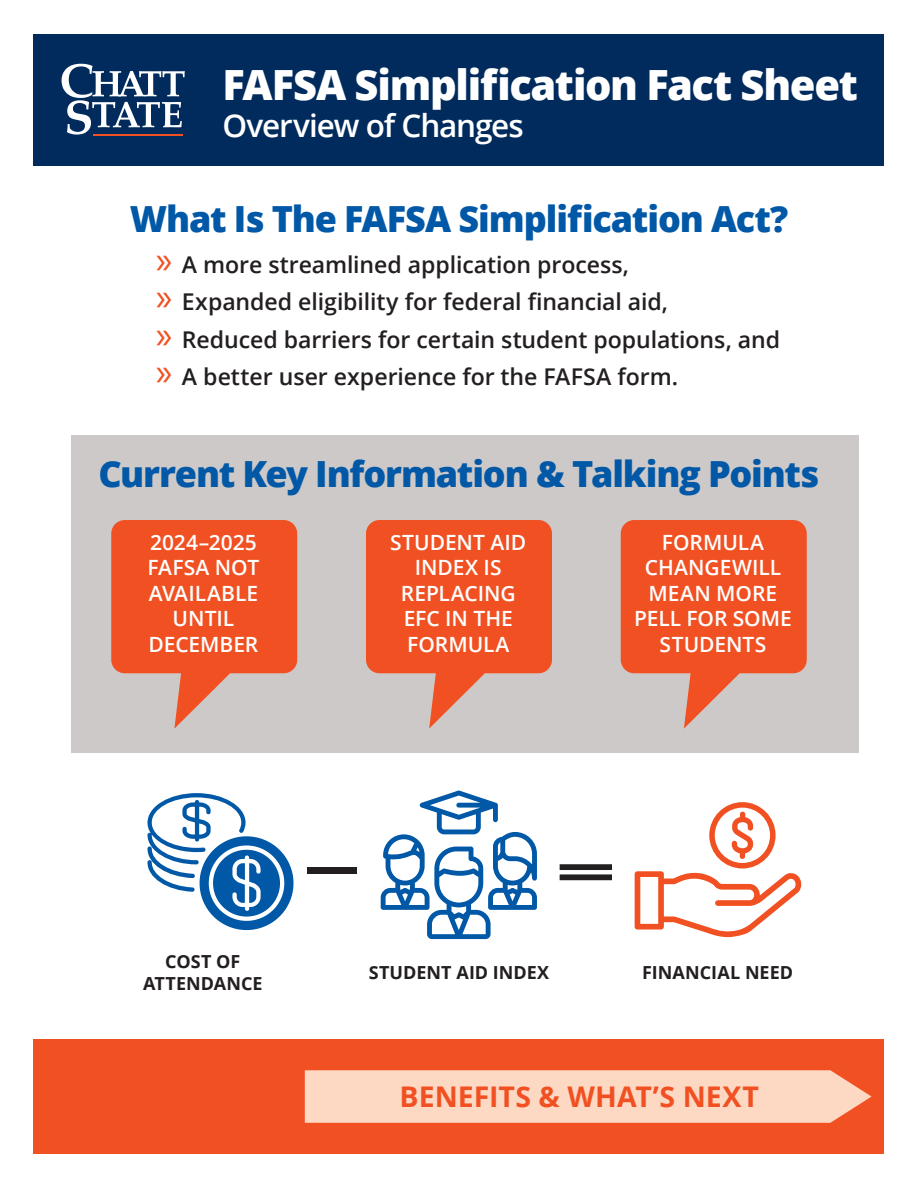
<style>
.page{position:relative;width:918px;height:1188px;background:#fff}
.page>*{position:absolute;margin:0;border:0;box-sizing:border-box;transform-origin:0 0}
.t1{font:700 54px "Open Sans";color:#231f20}
.t2{font:700 54px "Open Sans";color:#231f20;scale:2 1}
.t3{font:800 41.7px "Open Sans";letter-spacing:-.03em;color:#fff}
.t4{font:800 36px "Open Sans";letter-spacing:-.03em;color:#0158a6}
.t5{font:600 31.5px "Open Sans";letter-spacing:-.035em;color:#fff}
.t6{font:700 28.5px "Open Sans";color:#f15122}
.t7{font:600 23.1px "Open Sans";letter-spacing:-.005em;color:#231f20}
.t8{font:600 21px/25.5px "Open Sans";letter-spacing:-.005em;color:#fff;text-align:center}
.t9{font:700 18px/21.6px "Open Sans";color:#231f20;text-align:center}
.s1{font-family:"Myriad Pro";font-weight:400;font-size:39.6px;color:#f15122}
</style>
<div class="page">
<div style="left:71px;top:435px;width:787px;height:317px;background:#cdc9c8"></div>
<div style="left:34px;top:34px;width:850px;height:132px;background:#002b5c"></div>
<div style="left:34px;top:1040px;width:850px;height:114px;background:#f15122"></div>
<svg style="left:62px;top:64px;width:123px;height:71px"></svg>
<hr style="left:93px;top:134px;width:89px;height:2px;background:#f15122">
<svg style="left:366px;top:520px;width:186px;height:209px"></svg>
<svg style="left:111px;top:520px;width:186px;height:209px"></svg>
<svg style="left:621px;top:520px;width:186px;height:209px"></svg>
<svg style="left:147px;top:793px;width:147px;height:137px"></svg>
<svg style="left:381px;top:791px;width:156px;height:148px"></svg>
<svg style="left:635px;top:802px;width:167px;height:135px"></svg>
<div style="left:305px;top:1070px;width:567px;height:53px;background:#fdd9c4"></div>
<p class="t3" style="left:222px;top:53px;width:637px">FAFSA Simplification Fact Sheet</p>
<p class="t5" style="left:222px;top:104px;width:303px">Overview of Changes</p>
<p class="t4" style="left:130px;top:191px;width:660px">What Is The FAFSA Simplification Act?</p>
<p class="t7" style="left:156px;top:249px;width:475px"><span class="s1">»</span> A more streamlined application process,</p>
<p class="t7" style="left:156px;top:286px;width:514px"><span class="s1">»</span> Expanded eligibility for federal financial aid,</p>
<p class="t7" style="left:156px;top:323px;width:626px"><span class="s1">»</span> Reduced barriers for certain student populations, and</p>
<p class="t7" style="left:156px;top:360px;width:524px"><span class="s1">»</span> A better user experience for the FAFSA form.</p>
<p class="t4" style="left:99px;top:446px;width:722px">Current Key Information &amp; Talking Points</p>
<p class="t8" style="left:390px;top:529px;width:138px">STUDENT AID</p>
<p class="t8" style="left:401px;top:554px;width:116px">INDEX IS<br>REPLACING<br>EFC IN THE<br>FORMULA</p>
<p class="t8" style="left:148px;top:529px;width:113px">2024–2025<br>FAFSA NOT<br>AVAILABLE<br>UNTIL<br>DECEMBER</p>
<p class="t8" style="left:662px;top:529px;width:104px">FORMULA</p>
<p class="t8" style="left:645px;top:554px;width:138px;text-align:left">CHANGEWILL<br>MEAN MORE</p>
<p class="t8" style="left:634px;top:605px;width:159px">PELL FOR SOME</p>
<p class="t8" style="left:660px;top:631px;width:108px">STUDENTS</p>
<p class="t1" style="left:305px;top:828px;width:55px">—</p>
<p class="t2" style="left:555px;top:834px;width:32px">=</p>
<p class="t9" style="left:143px;top:951px;width:121px">COST OF<br>ATTENDANCE</p>
<p class="t9" style="left:369px;top:962px;width:182px">STUDENT AID INDEX</p>
<p class="t9" style="left:642px;top:962px;width:153px">FINANCIAL NEED</p>
<p class="t6" style="left:400px;top:1077px;width:361px">BENEFITS &amp; WHAT’S NEXT</p>
</div>
